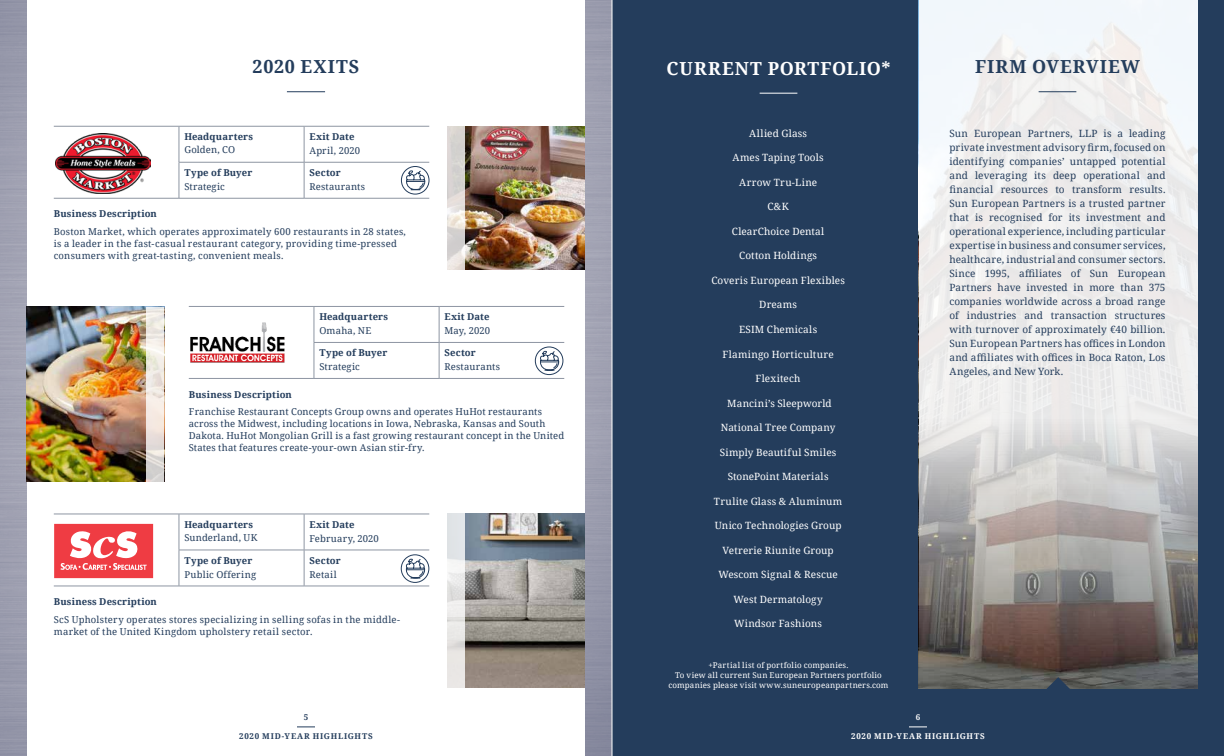
<style>
.page{position:relative;width:1224px;height:756px;background:#fff}
.page>*{position:absolute;margin:0;border:0;box-sizing:border-box;transform-origin:0 0}
.t1{font:700 18px "Noto Serif";letter-spacing:.055em;color:#243d5c}
.t2{font:700 18px "Noto Serif";letter-spacing:.05em;color:#fff}
.t3{font:10px/14px "Noto Serif";letter-spacing:.01em;color:#243d5c;text-align:justify}
.t4{font:10px "Noto Serif";letter-spacing:.01em;color:#fff}
.t5{font:10px "Noto Serif";letter-spacing:.04em;color:#fff}
.t6{font:10px "Noto Serif";letter-spacing:.03em;color:#fff}
.t7{font:10px "Noto Serif";letter-spacing:.035em;color:#fff}
.t8{font:9.5px/12px "Noto Serif";letter-spacing:.02em;color:#243d5c}
.t9{font:700 9.5px "Noto Serif";letter-spacing:.015em;color:#243d5c}
.t10{font:8px/10px "Noto Serif";letter-spacing:.02em;color:#fff;text-align:center}
.t11{font:700 8px "Noto Serif";letter-spacing:.105em;color:#243d5c}
.t12{font:700 8px "Noto Serif";letter-spacing:.105em;color:#fff}
</style>
<div class="page">
<div style="left:612px;top:0;width:612px;height:756px;background:#243d5c"></div>
<svg style="left:919px;top:0;width:279px;height:688px;background:#cecccc"></svg>
<img style="left:0;top:0;width:612px;height:756px">
<div style="left:27px;top:0;width:558px;height:756px;background:#fff"></div>
<hr style="left:287px;top:91px;width:38px;height:1px;background:#243d5c">
<hr style="left:612px;top:0;width:1px;height:756px;background:#fff">
<svg style="left:297px;top:727px;width:18px;height:1px"></svg>
<svg style="left:909px;top:727px;width:18px;height:1px"></svg>
<hr style="left:760px;top:93px;width:37px;height:1px;background:#fff">
<hr style="left:189px;top:306px;width:125px;height:1px;background:#8d95a2">
<hr style="left:314px;top:306px;width:125px;height:1px;background:#8d95a2">
<hr style="left:314px;top:307px;width:1px;height:35px;background:#8d95a2">
<hr style="left:439px;top:306px;width:125px;height:1px;background:#8d95a2">
<hr style="left:439px;top:307px;width:1px;height:35px;background:#8d95a2">
<hr style="left:314px;top:342px;width:125px;height:1px;background:#8d95a2">
<hr style="left:314px;top:343px;width:1px;height:35px;background:#8d95a2">
<hr style="left:439px;top:342px;width:125px;height:1px;background:#8d95a2">
<hr style="left:439px;top:343px;width:1px;height:35px;background:#8d95a2">
<hr style="left:189px;top:378px;width:125px;height:1px;background:#8d95a2">
<hr style="left:314px;top:378px;width:125px;height:1px;background:#8d95a2">
<hr style="left:439px;top:378px;width:125px;height:1px;background:#8d95a2">
<img style="left:56px;top:133px;width:95px;height:60px">
<img style="left:190px;top:322px;width:95px;height:40px">
<hr style="left:54px;top:126px;width:125px;height:1px;background:#8d95a2">
<hr style="left:179px;top:126px;width:125px;height:1px;background:#8d95a2">
<hr style="left:179px;top:126px;width:1px;height:36px;background:#8d95a2">
<hr style="left:304px;top:126px;width:125px;height:1px;background:#8d95a2">
<hr style="left:304px;top:126px;width:1px;height:36px;background:#8d95a2">
<hr style="left:179px;top:162px;width:125px;height:1px;background:#8d95a2">
<hr style="left:179px;top:162px;width:1px;height:36px;background:#8d95a2">
<hr style="left:304px;top:162px;width:125px;height:1px;background:#8d95a2">
<hr style="left:304px;top:162px;width:1px;height:36px;background:#8d95a2">
<hr style="left:54px;top:198px;width:125px;height:1px;background:#8d95a2">
<hr style="left:179px;top:198px;width:125px;height:1px;background:#8d95a2">
<hr style="left:304px;top:198px;width:125px;height:1px;background:#8d95a2">
<img style="left:465px;top:126px;width:120px;height:144px">
<svg style="left:447px;top:126px;width:18px;height:144px;background:#ddd9d6"></svg>
<img style="left:27px;top:307px;width:119px;height:175px">
<svg style="left:146px;top:307px;width:18px;height:175px;background:#ebe5df"></svg>
<hr style="left:54px;top:514px;width:125px;height:1px;background:#8d95a2">
<hr style="left:179px;top:514px;width:125px;height:1px;background:#8d95a2">
<hr style="left:179px;top:514px;width:1px;height:36px;background:#8d95a2">
<hr style="left:304px;top:514px;width:125px;height:1px;background:#8d95a2">
<hr style="left:304px;top:514px;width:1px;height:36px;background:#8d95a2">
<hr style="left:179px;top:550px;width:125px;height:1px;background:#8d95a2">
<hr style="left:179px;top:550px;width:1px;height:36px;background:#8d95a2">
<hr style="left:304px;top:550px;width:125px;height:1px;background:#8d95a2">
<hr style="left:304px;top:550px;width:1px;height:36px;background:#8d95a2">
<hr style="left:54px;top:586px;width:125px;height:1px;background:#8d95a2">
<hr style="left:179px;top:586px;width:125px;height:1px;background:#8d95a2">
<hr style="left:304px;top:586px;width:125px;height:1px;background:#8d95a2">
<img style="left:465px;top:513px;width:120px;height:175px">
<svg style="left:447px;top:513px;width:18px;height:175px;background:#e7e6e6"></svg>
<svg style="left:54px;top:524px;width:99px;height:54px"></svg>
<svg style="left:401px;top:167px;width:28px;height:27px"></svg>
<div style="left:401px;top:166px;width:28px;height:28px;border:1px solid #243d5c;border-radius:50%"></div>
<svg style="left:406px;top:170px;width:19px;height:20px"></svg>
<svg style="left:535px;top:347px;width:28px;height:28px"></svg>
<div style="left:535px;top:347px;width:28px;height:28px;border:1px solid #243d5c;border-radius:50%"></div>
<svg style="left:540px;top:351px;width:19px;height:20px"></svg>
<svg style="left:1038px;top:677px;width:40px;height:12px"></svg>
<hr style="left:1039px;top:91px;width:37px;height:1px;background:#243d5c">
<svg style="left:401px;top:555px;width:28px;height:27px"></svg>
<div style="left:401px;top:555px;width:28px;height:28px;border:1px solid #243d5c;border-radius:50%"></div>
<svg style="left:406px;top:558px;width:19px;height:21px"></svg>
<h1 class="t1" style="left:253px;top:54px;width:108px">2020 EXITS</h1>
<p class="t9" style="left:184px;top:130px;width:70px">Headquarters</p>
<p class="t8" style="left:184px;top:143px;width:52px">Golden, CO</p>
<p class="t9" style="left:184px;top:166px;width:69px">Type of Buyer</p>
<p class="t8" style="left:184px;top:180px;width:42px">Strategic</p>
<p class="t9" style="left:310px;top:130px;width:47px">Exit Date</p>
<p class="t8" style="left:310px;top:144px;width:52px">April, 2020</p>
<p class="t9" style="left:310px;top:166px;width:33px">Sector</p>
<p class="t8" style="left:310px;top:180px;width:57px">Restaurants</p>
<p class="t9" style="left:54px;top:207px;width:105px">Business Description</p>
<p class="t8" style="left:54px;top:225px;width:354px">Boston Market, which operates approximately 600 restaurants in 28 states, is a leader in the fast-casual restaurant category, providing time-pressed consumers with great-tasting, convenient meals.</p>
<p class="t9" style="left:319px;top:310px;width:70px">Headquarters</p>
<p class="t8" style="left:319px;top:324px;width:54px">Omaha, NE</p>
<p class="t9" style="left:319px;top:346px;width:69px">Type of Buyer</p>
<p class="t8" style="left:319px;top:360px;width:42px">Strategic</p>
<p class="t9" style="left:445px;top:310px;width:47px">Exit Date</p>
<p class="t8" style="left:445px;top:324px;width:47px">May, 2020</p>
<p class="t9" style="left:445px;top:346px;width:33px">Sector</p>
<p class="t8" style="left:445px;top:360px;width:57px">Restaurants</p>
<p class="t9" style="left:189px;top:387px;width:105px">Business Description</p>
<p class="t8" style="left:189px;top:405px;width:377px">Franchise Restaurant Concepts Group owns and operates HuHot restaurants across the Midwest, including locations in Iowa, Nebraska, Kansas and South Dakota. HuHot Mongolian Grill is a fast growing restaurant concept in the United States that features create-your-own Asian stir-fry.</p>
<p class="t9" style="left:184px;top:518px;width:70px">Headquarters</p>
<p class="t8" style="left:184px;top:531px;width:75px">Sunderland, UK</p>
<p class="t9" style="left:184px;top:554px;width:69px">Type of Buyer</p>
<p class="t8" style="left:184px;top:568px;width:73px">Public Offering</p>
<p class="t9" style="left:310px;top:518px;width:47px">Exit Date</p>
<p class="t8" style="left:310px;top:532px;width:71px">February, 2020</p>
<p class="t9" style="left:310px;top:554px;width:33px">Sector</p>
<p class="t8" style="left:310px;top:568px;width:29px">Retail</p>
<p class="t9" style="left:54px;top:595px;width:105px">Business Description</p>
<p class="t8" style="left:54px;top:613px;width:348px">ScS Upholstery operates stores specializing in selling sofas in the middle&shy;market of the United Kingdom upholstery retail sector.</p>
<p class="t11" style="left:304px;top:712px;width:6px">5</p>
<p class="t11" style="left:239px;top:730px;width:135px">2020 MID-YEAR HIGHLIGHTS</p>
<h1 class="t2" style="left:667px;top:56px;width:225px">CURRENT PORTFOLIO*</h1>
<p class="t4" style="left:749px;top:126px;width:59px">Allied Glass</p>
<p class="t4" style="left:733px;top:151px;width:93px">Ames Taping Tools</p>
<p class="t7" style="left:739px;top:175px;width:79px">Arrow Tru-Line</p>
<p class="t4" style="left:768px;top:200px;width:23px">C&amp;K</p>
<p class="t4" style="left:732px;top:224px;width:94px">ClearChoice Dental</p>
<p class="t4" style="left:739px;top:249px;width:79px">Cotton Holdings</p>
<p class="t4" style="left:711px;top:273px;width:135px">Coveris European Flexibles</p>
<p class="t4" style="left:759px;top:298px;width:39px">Dreams</p>
<p class="t4" style="left:739px;top:323px;width:80px">ESIM Chemicals</p>
<p class="t6" style="left:723px;top:347px;width:113px">Flamingo Horticulture</p>
<p class="t4" style="left:756px;top:372px;width:47px">Flexitech</p>
<p class="t4" style="left:727px;top:396px;width:106px">Mancini’s Sleepworld</p>
<p class="t4" style="left:721px;top:421px;width:116px">National Tree Company</p>
<p class="t4" style="left:720px;top:445px;width:118px">Simply Beautiful Smiles</p>
<p class="t4" style="left:728px;top:470px;width:102px">StonePoint Materials</p>
<p class="t5" style="left:714px;top:494px;width:130px">Trulite Glass &amp; Aluminum</p>
<p class="t4" style="left:715px;top:519px;width:128px">Unico Technologies Group</p>
<p class="t4" style="left:723px;top:543px;width:113px">Vetrerie Riunite Group</p>
<p class="t4" style="left:718px;top:568px;width:121px">Wescom Signal &amp; Rescue</p>
<p class="t4" style="left:734px;top:592px;width:91px">West Dermatology</p>
<p class="t4" style="left:734px;top:617px;width:89px">Windsor Fashions</p>
<p class="t10" style="left:668px;top:660px;width:222px">+Partial list of portfolio companies.<br>To view all current Sun European Partners portfolio companies please visit www.suneuropeanpartners.com</p>
<h1 class="t1" style="left:975px;top:54px;width:166px">FIRM OVERVIEW</h1>
<p class="t3" style="left:950px;top:126px;width:218px">Sun European Partners, LLP is a leading private investment advisory firm, focused on identifying companies’ untapped potential and leveraging its deep operational and financial resources to transform results.<br>Sun European Partners is a trusted partner that is recognised for its investment and operational experience, including particular expertise in business and consumer services, healthcare, industrial and consumer sectors.<br>Since 1995, affiliates of Sun European Partners have invested in more than 375 companies worldwide across a broad range of industries and transaction structures with turnover of approximately €40 billion.<br>Sun European Partners has offices in London and affiliates with offices in Boca Raton, Los Angeles, and New York.</p>
<p class="t12" style="left:916px;top:712px;width:6px">6</p>
<p class="t12" style="left:851px;top:730px;width:135px">2020 MID-YEAR HIGHLIGHTS</p>
</div>
